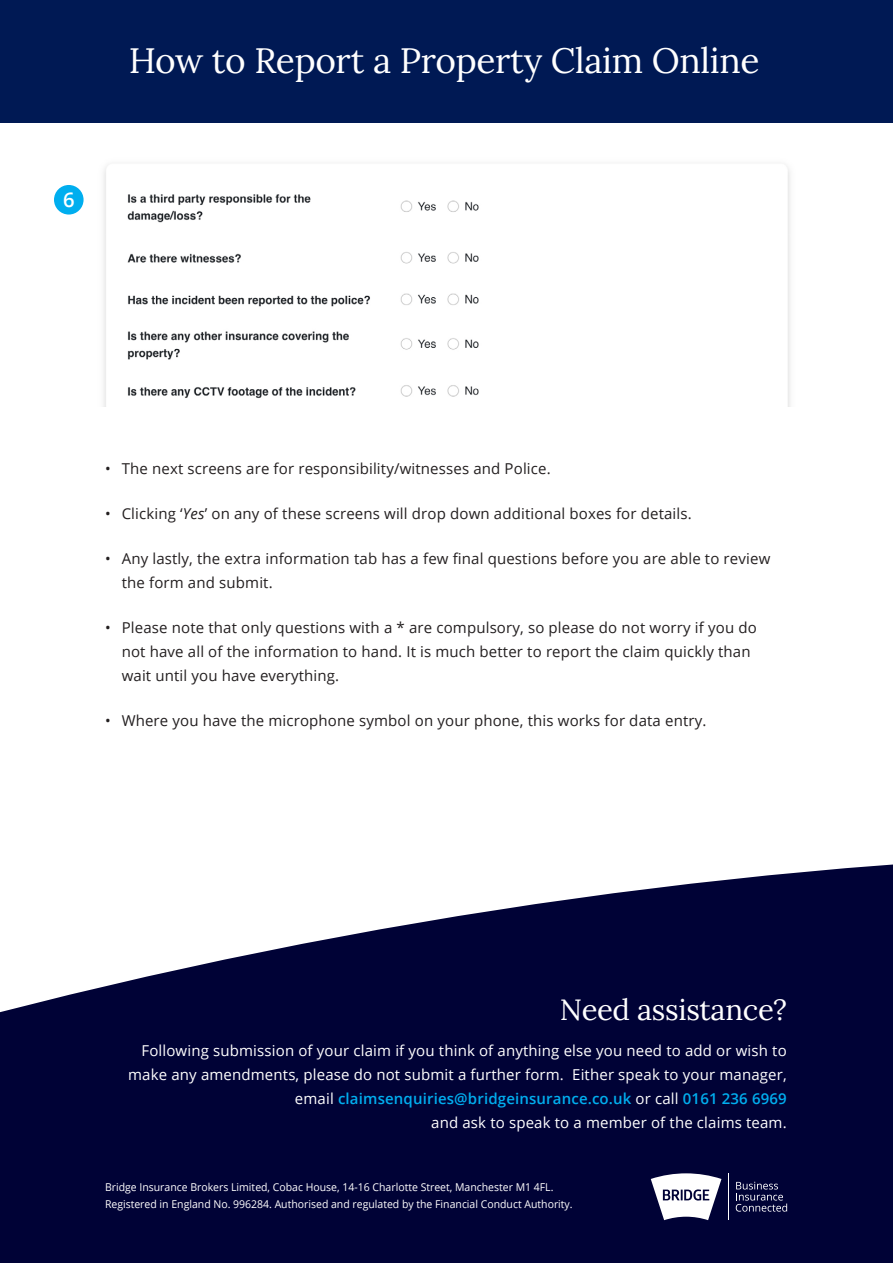
<style>
.page{position:relative;width:893px;height:1263px;background:#fff}
.page>*{position:absolute;margin:0;border:0;box-sizing:border-box;transform-origin:0 0}
.Main_headers{font:35.25px "Lora";letter-spacing:-.01em;color:#fff}
.Main_headers-2{font:29.25px "Lora";letter-spacing:-.01em;color:#fff}
.Body_Regular{font:600 20.25px "Open Sans";color:#fff}
.Body_Regular-2{font:15px/24px "Open Sans";letter-spacing:.01em;color:#231f20}
.Body_Regular-3{font:15px/24px "Open Sans";letter-spacing:.01em;color:#fff;text-align:right}
.Bullet_Points{font:10.8px "Open Sans";color:#fff}
.s1{font-style:italic}
.s2{font-weight:600;color:#00aeef}
</style>
<div class="page">
<svg style="left:0;top:864px;width:893px;height:399px;fill:#000236"></svg>
<svg style="left:736px;top:1182px;width:51px;height:29px"></svg>
<hr style="left:728px;top:1173px;width:1px;height:47px;background:#fff">
<svg style="left:651px;top:1173px;width:70px;height:47px"></svg>
<img style="left:103px;top:168px;width:687px;height:238px">
<div style="left:54px;top:185px;width:30px;height:30px;background:#00aeef;border-radius:50%"></div>
<div style="left:0;top:0;width:893px;height:123px;background:#001954"></div>
<p class="Body_Regular" style="left:63px;top:186px;width:13px">6</p>
<p class="Main_headers" style="left:129px;top:33px;width:632px">How to Report a Property Claim Online</p>
<p class="Body_Regular-2" style="left:105px;top:456px;width:447px">• The next screens are for responsibility/witnesses and Police.</p>
<p class="Body_Regular-2" style="left:105px;top:501px;width:588px">• Clicking ‘<span class="s1">Yes</span>’ on any of these screens will drop down additional boxes for details.</p>
<p class="Body_Regular-2" style="left:122px;top:546px;width:650px;text-indent:-17px">• Any lastly, the extra information tab has a few final questions before you are able to review the form and submit.</p>
<p class="Body_Regular-2" style="left:122px;top:615px;width:637px;text-indent:-17px">• Please note that only questions with a * are compulsory, so please do not worry if you do not have all of the information to hand. It is much better to report the claim quickly than wait until you have everything.</p>
<p class="Body_Regular-2" style="left:105px;top:708px;width:603px">• Where you have the microphone symbol on your phone, this works for data entry.</p>
<p class="Main_headers-2" style="left:560px;top:987px;width:229px">Need assistance?</p>
<p class="Body_Regular-3" style="left:128px;top:1038px;width:660px">Following submission of your claim if you think of anything else you need to add or wish to make any amendments, please do not submit a further form. Either speak to your manager, email <span class="s2">claimsenquiries@bridgeinsurance.co.uk</span> or call <span class="s2">0161 236 6969<br></span>and ask to speak to a member of the claims team.</p>
<p class="Bullet_Points" style="left:105px;top:1180px;width:450px">Bridge Insurance Brokers Limited, Cobac House, 14-16 Charlotte Street, Manchester M1 4FL.</p>
<p class="Bullet_Points" style="left:105px;top:1196px;width:469px">Registered in England No. 996284. Authorised and regulated by the Financial Conduct Authority.</p>
</div>
